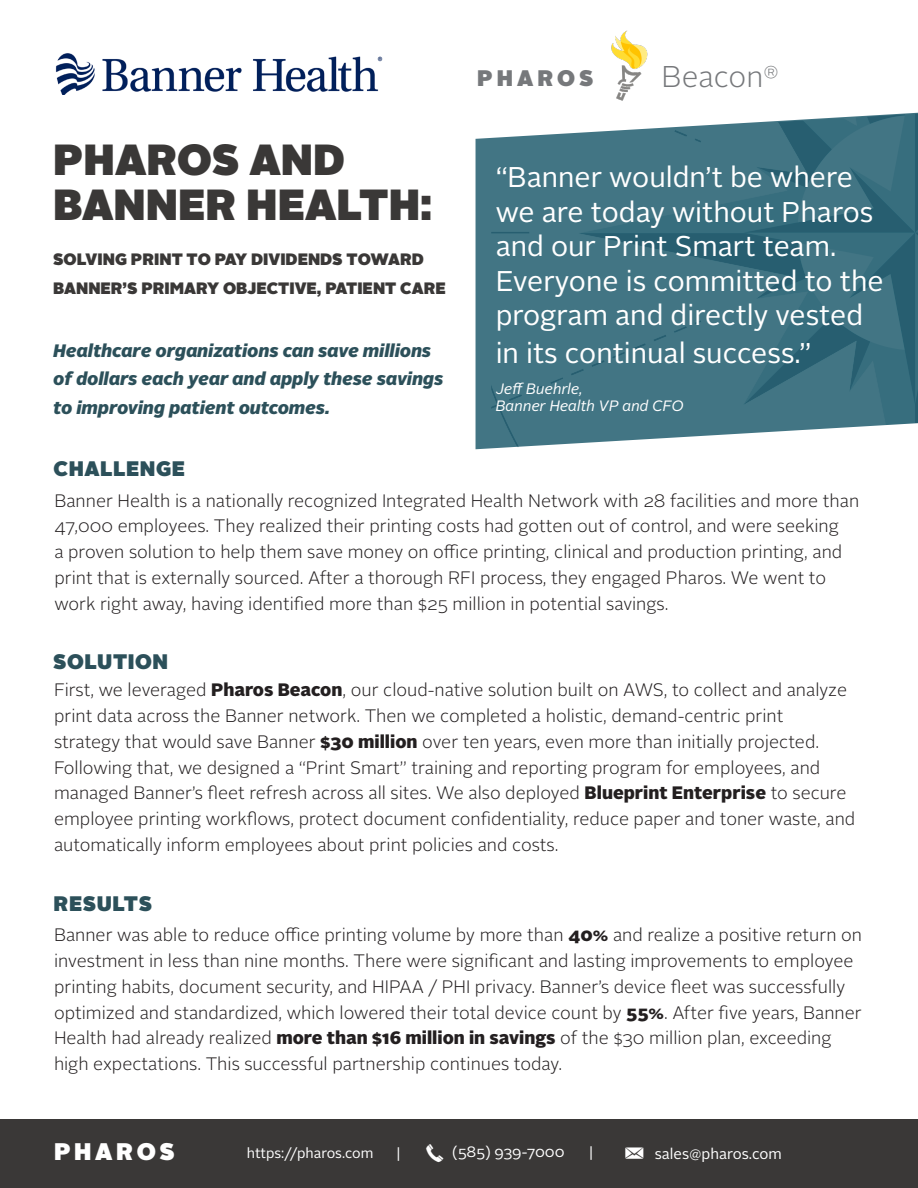
<style>
.page{position:relative;width:918px;height:1188px;background:#fff}
.page>*{position:absolute;margin:0;border:0;box-sizing:border-box;transform-origin:0 0}
.t1{font:900 43.5px/45px "Alright Sans";color:#3a3837}
.t2{font:300 30px "Alright Sans";color:#76787b}
.t3{font:28.5px/34.5px "Alright Sans";color:#fff}
.t4{font:900 24px "Alright Sans";letter-spacing:.15em;color:#fff}
.t5{font:900 22.5px "Alright Sans";letter-spacing:.18em;color:#76787b}
.t6{font:900 21px "Alright Sans";letter-spacing:.025em;color:#2c505a}
.t7{font:300 18px/25.8px "Alright Sans";color:#231f20}
.t8{font:italic 900 18px/28.5px "Alright Sans";color:#2c505a}
.t9{font:900 16.5px/28.5px "Alright Sans";color:#3a3837}
.t10{font:italic 15px "Alright Sans";color:#fff}
.t11{font:15px "Alright Sans";color:#fff}
.t12{font:14.25px "Alright Sans";color:#fff}
.s1{font-weight:900}
</style>
<div class="page">
<div style="left:0;top:1119px;width:918px;height:69px;background:#3a3837"></div>
<svg style="left:476px;top:113px;width:442px;height:336px;background:#5d8995"></svg>
<img style="left:491px;top:114px;width:427px;height:335px">
<img style="left:611px;top:30px;width:37px;height:71px">
<img style="left:55px;top:53px;width:328px;height:42px">
<p class="t1" style="left:53px;top:137px;width:380px">PHAROS AND<br>BANNER HEALTH:</p>
<p class="t9" style="left:53px;top:245px;width:394px">SOLVING PRINT TO PAY DIVIDENDS TOWARD<br>BANNER’S PRIMARY OBJECTIVE, PATIENT CARE</p>
<p class="t8" style="left:53px;top:336px;width:392px">Healthcare organizations can save millions of dollars each year and apply these savings to improving patient outcomes.</p>
<p class="t6" style="left:54px;top:454px;width:133px">CHALLENGE</p>
<p class="t5" style="left:477px;top:62px;width:118px">PHAROS</p>
<p class="t2" style="left:662px;top:56px;width:118px">Beacon<sup>®</sup></p>
<p class="t3" style="left:496px;top:161px;width:379px">“Banner wouldn’t be where we are today without Pharos and our Print Smart team.</p>
<p class="t3" style="left:496px;top:264px;width:389px">Everyone is committed to the program and directly vested</p>
<p class="t3" style="left:496px;top:336px;width:317px">in its continual success.”</p>
<p class="t10" style="left:496px;top:379px;width:89px">Jeff Buehrle,</p>
<p class="t10" style="left:496px;top:396px;width:190px">Banner Health VP and CFO</p>
<p class="t7" style="left:54px;top:488px;width:806px">Banner Health is a nationally recognized Integrated Health Network with 28 facilities and more than 47,000 employees. They realized their printing costs had gotten out of control, and were seeking<br>a proven solution to help them save money on office printing, clinical and production printing, and print that is externally sourced. After a thorough RFI process, they engaged Pharos. We went to work right away, having identified more than $25 million in potential savings.</p>
<p class="t6" style="left:53px;top:647px;width:116px">SOLUTION</p>
<p class="t7" style="left:54px;top:677px;width:803px">First, we leveraged <span class="s1">Pharos Beacon</span>, our cloud-native solution built on AWS, to collect and analyze print data across the Banner network. Then we completed a holistic, demand-centric print<br>strategy that would save Banner <span class="s1">$30 million</span> over ten years, even more than initially projected.<br>Following that, we designed a “Print Smart” training and reporting program for employees, and managed Banner’s fleet refresh across all sites. We also deployed <span class="s1">Blueprint Enterprise</span> to secure employee printing workflows, protect document confidentiality, reduce paper and toner waste, and automatically inform employees about print policies and costs.</p>
<p class="t6" style="left:54px;top:888px;width:100px">RESULTS</p>
<p class="t7" style="left:54px;top:922px;width:810px">Banner was able to reduce office printing volume by more than <span class="s1">40%</span> and realize a positive return on investment in less than nine months. There were significant and lasting improvements to employee printing habits, document security, and HIPAA / PHI privacy. Banner’s device fleet was successfully optimized and standardized, which lowered their total device count by <span class="s1">55%</span>. After five years, Banner Health had already realized <span class="s1">more than $16 million in savings</span> of the $30 million plan, exceeding high expectations. This successful partnership continues today.</p>
<h3 class="t4" style="left:54px;top:1134px;width:122px">PHAROS</h3>
<p class="t12" style="left:247px;top:1143px;width:128px">https://pharos.com</p>
<p class="t12" style="left:396px;top:1143px;width:6px">|</p>
<p class="t11" style="left:452px;top:1142px;width:114px">(585) 939-7000</p>
<p class="t12" style="left:589px;top:1143px;width:6px">|</p>
<p class="t11" style="left:655px;top:1143px;width:129px">sales@pharos.com</p>
</div>
